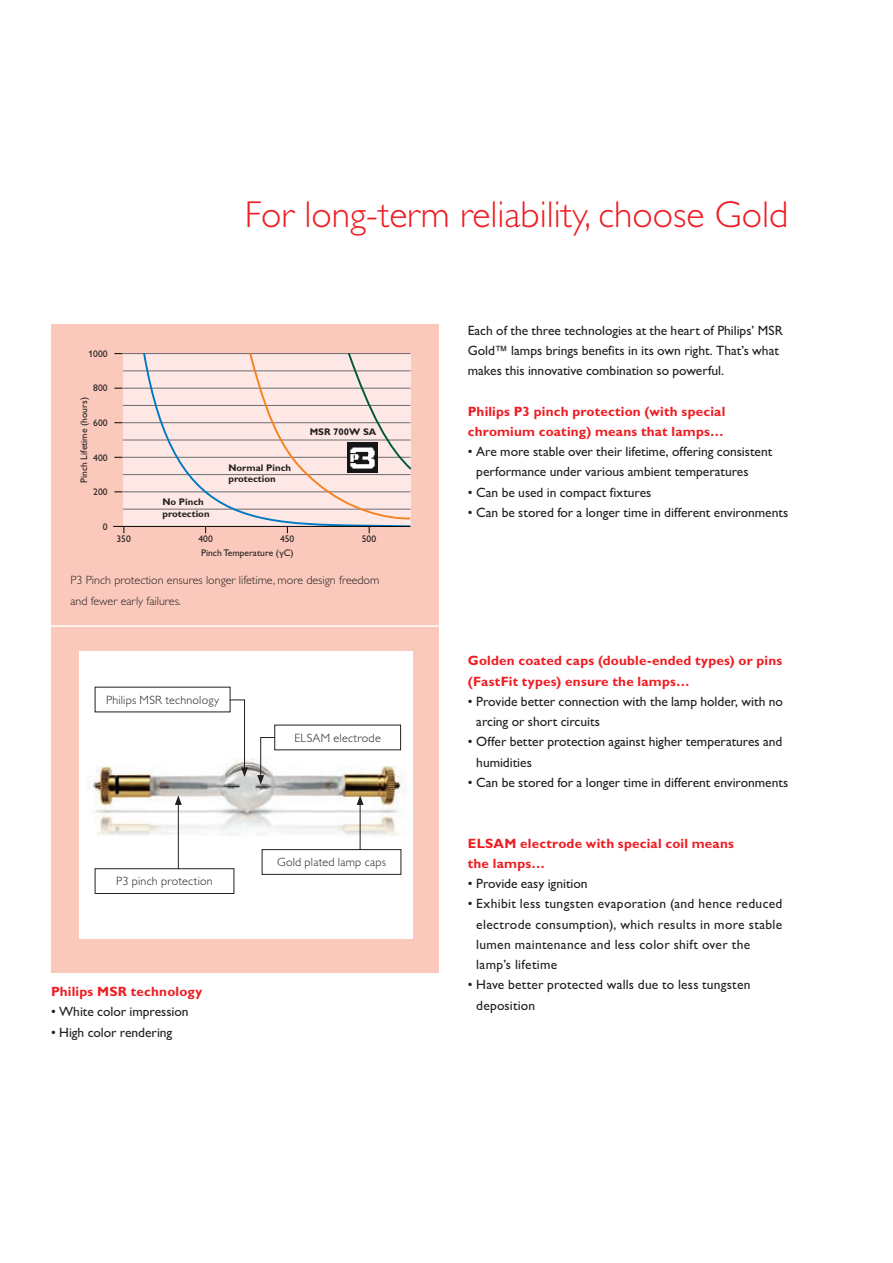
<style>
.page{position:relative;width:893px;height:1263px;background:#fff}
.page>*{position:absolute;margin:0;border:0;box-sizing:border-box;transform-origin:0 0}
.t1{font:37.5px "Gill Sans Alt One WGL Light";color:#ee1d23}
.t2{font:13.5px/20.2px "Gill Sans Alt One WGL";color:#231f20}
.t3{font:700 13.5px/20.2px "Gill Sans Alt One WGL";letter-spacing:.015em;color:#ee1d23}
.t4{font:13.5px/20.2px "Gill Sans Alt One WGL";letter-spacing:.025em;color:#231f20}
.t5{font:12px/20.2px "Gill Sans Alt One WGL Light";color:#231f20}
.t6{font:12px "Gill Sans Alt One WGL Light";letter-spacing:.02em;color:#231f20}
.t7{font:9.6px/13.5px "Gill Sans Alt One WGL";color:#231f20;text-align:right}
.t8{font:700 9.6px/11.6px "Gill Sans Alt One WGL";color:#231f20}
</style>
<div class="page">
<div style="left:51px;top:324px;width:387px;height:649px;background:#fbc9bc"></div>
<div style="left:123px;top:354px;width:287px;height:172px;background:#fde8e5"></div>
<hr style="left:123px;top:353px;width:287px;height:1px;background:#6c6d70">
<hr style="left:123px;top:371px;width:287px;height:1px;background:#6c6d70">
<hr style="left:123px;top:388px;width:287px;height:1px;background:#6c6d70">
<hr style="left:123px;top:405px;width:287px;height:1px;background:#6c6d70">
<hr style="left:123px;top:422px;width:287px;height:1px;background:#6c6d70">
<hr style="left:123px;top:440px;width:287px;height:1px;background:#6c6d70">
<hr style="left:123px;top:457px;width:287px;height:1px;background:#6c6d70">
<hr style="left:123px;top:474px;width:287px;height:1px;background:#6c6d70">
<hr style="left:123px;top:492px;width:287px;height:1px;background:#6c6d70">
<hr style="left:123px;top:509px;width:287px;height:1px;background:#6c6d70">
<svg style="left:142px;top:353px;width:268px;height:173px"></svg>
<svg style="left:248px;top:353px;width:162px;height:167px"></svg>
<hr style="left:113px;top:526px;width:297px;height:1px;background:#050504">
<img style="left:348px;top:443px;width:29px;height:29px">
<div style="left:79px;top:652px;width:334px;height:287px;background:#fff"></div>
<img style="left:89px;top:759px;width:317px;height:116px">
<hr style="left:38px;top:625px;width:408px;height:2px;background:#fff">
<div style="left:95px;top:868px;width:139px;height:26px;border:1px solid #231f20"></div>
<div style="left:262px;top:849px;width:139px;height:26px;border:1px solid #231f20"></div>
<svg style="left:257px;top:737px;width:18px;height:47px"></svg>
<hr style="left:360px;top:802px;width:1px;height:48px;background:#231f20">
<svg style="left:357px;top:795px;width:7px;height:10px"></svg>
<hr style="left:178px;top:802px;width:1px;height:67px;background:#231f20">
<svg style="left:175px;top:795px;width:7px;height:10px"></svg>
<svg style="left:229px;top:699px;width:19px;height:78px"></svg>
<h1 class="t1" style="left:245px;top:189px;width:545px">For long-term reliability, choose Gold</h1>
<p class="t7" style="left:88px;top:347px;width:21px">1000</p>
<p class="t7" style="left:93px;top:381px;width:16px">800</p>
<p class="t7" style="left:77px;top:483px;width:87px;rotate:-90deg">Pinch Lifetime (hours)</p>
<p class="t7" style="left:93px;top:416px;width:16px">600</p>
<p class="t7" style="left:93px;top:450px;width:16px">400</p>
<p class="t7" style="left:93px;top:485px;width:16px">200</p>
<p class="t7" style="left:103px;top:520px;width:6px">0</p>
<p class="t7" style="left:117px;top:532px;width:16px">350</p>
<p class="t8" style="left:162px;top:496px;width:49px">No Pinch protection</p>
<p class="t8" style="left:229px;top:462px;width:64px">Normal Pinch protection</p>
<p class="t7" style="left:198px;top:532px;width:16px">400</p>
<p class="t7" style="left:201px;top:532px;width:95px">450<br>Pinch Temperature (γC)</p>
<p class="t8" style="left:310px;top:426px;width:68px">MSR 700W SA</p>
<p class="t7" style="left:362px;top:532px;width:16px">500</p>
<p class="t2" style="left:468px;top:320px;width:317px">Each of the three technologies at the heart of Philips’ MSR<br>Gold™ lamps brings benefits in its own right. That’s what makes this innovative combination so powerful.</p>
<p class="t3" style="left:468px;top:401px;width:259px">Philips P3 pinch protection (with special chromium coating) means that lamps…</p>
<p class="t2" style="left:476px;top:441px;width:298px;text-indent:-9px">• Are more stable over their lifetime, offering consistent performance under various ambient temperatures</p>
<p class="t2" style="left:468px;top:482px;width:185px">• Can be used in compact fixtures</p>
<p class="t2" style="left:468px;top:502px;width:322px">• Can be stored for a longer time in different environments</p>
<p class="t5" style="left:70px;top:570px;width:310px">P3 Pinch protection ensures longer lifetime, more design freedom and fewer early failures.</p>
<p class="t5" style="left:106px;top:690px;width:115px">Philips MSR technology</p>
<p class="t5" style="left:116px;top:871px;width:98px">P3 pinch protection</p>
<p class="t3" style="left:51px;top:981px;width:153px">Philips MSR technology</p>
<p class="t2" style="left:51px;top:1001px;width:139px">• White color impression</p>
<p class="t2" style="left:51px;top:1022px;width:123px">• High color rendering</p>
<p class="t6" style="left:295px;top:730px;width:88px">ELSAM electrode</p>
<p class="t6" style="left:277px;top:854px;width:110px">Gold plated lamp caps</p>
<p class="t3" style="left:468px;top:650px;width:316px">Golden coated caps (double-ended types) or pins (FastFit types) ensure the lamps…</p>
<p class="t2" style="left:476px;top:691px;width:308px;text-indent:-8px">• Provide better connection with the lamp holder, with no arcing or short circuits</p>
<p class="t2" style="left:476px;top:731px;width:308px;text-indent:-9px">• Offer better protection against higher temperatures and humidities</p>
<p class="t2" style="left:468px;top:772px;width:322px">• Can be stored for a longer time in different environments</p>
<p class="t3" style="left:468px;top:833px;width:268px">ELSAM electrode with special coil means the lamps…</p>
<p class="t2" style="left:468px;top:873px;width:121px">• Provide easy ignition</p>
<p class="t4" style="left:476px;top:893px;width:308px;text-indent:-9px">• Exhibit less tungsten evaporation (and hence reduced electrode consumption), which results in more stable lumen maintenance and less color shift over the lamp’s lifetime</p>
<p class="t2" style="left:476px;top:974px;width:276px;text-indent:-9px">• Have better protected walls due to less tungsten deposition</p>
</div>
